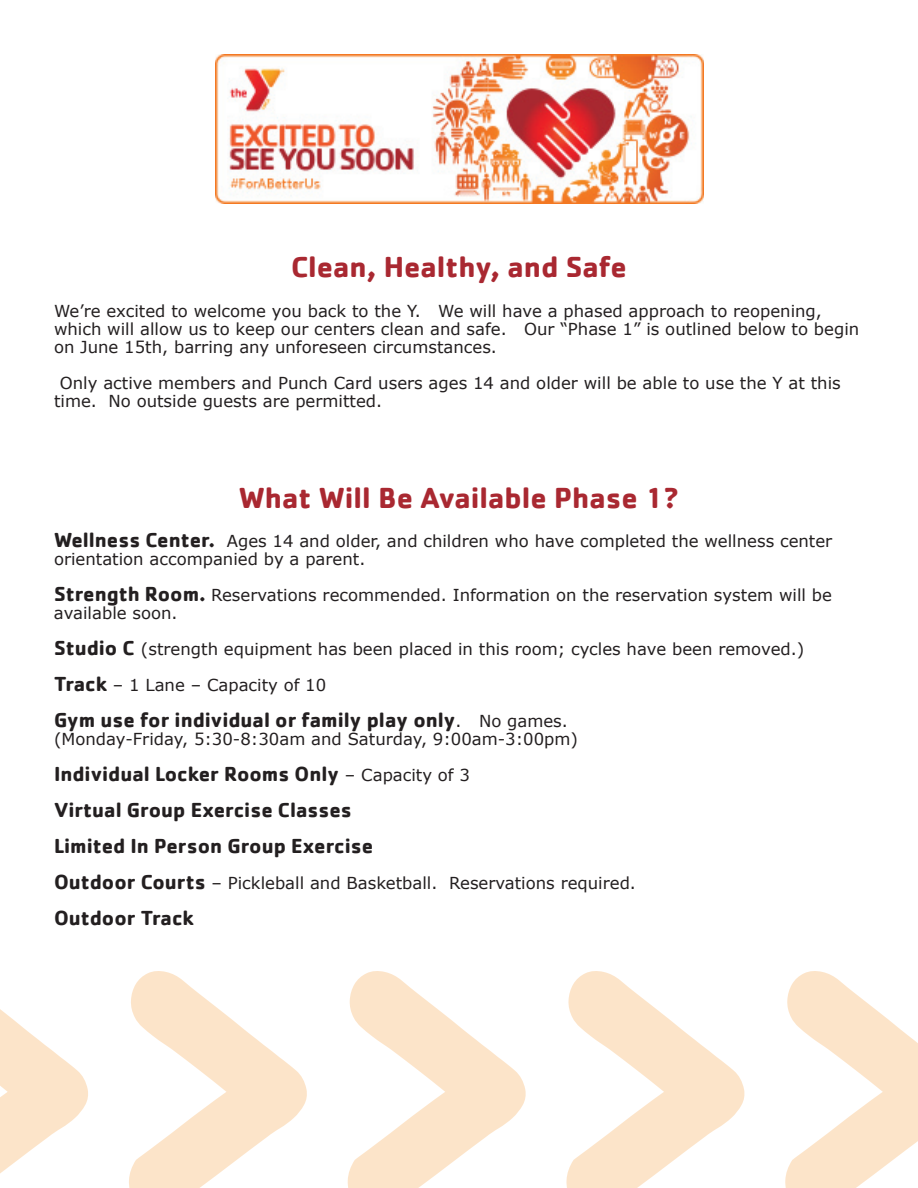
<style>
.page{position:relative;width:918px;height:1188px;background:#fff}
.page>*{position:absolute;margin:0;border:0;box-sizing:border-box;transform-origin:0 0}
.t1{font:700 30px "Cachet";color:#a92831}
.t2{font:700 21px/36px "Cachet";color:#231f20}
.t3{font:16.5px/18px "Verdana";color:#231f20}
.s1{font-family:"Cachet";font-weight:700;font-size:21px}
.s2{font-family:"Verdana";font-weight:400;font-size:16.5px}
</style>
<div class="page">
<img style="left:216px;top:54px;width:487px;height:150px">
<svg style="left:0;top:971px;width:918px;height:217px"></svg>
<h1 class="t1" style="left:291px;top:248px;width:337px">Clean, Healthy, and Safe</h1>
<p class="t3" style="left:54px;top:302px;width:807px">We’re excited to welcome you back to the Y. We will have a phased approach to reopening, which will allow us to keep our centers clean and safe. Our “Phase 1” is outlined below to begin on June 15th, barring any unforeseen circumstances.</p>
<p class="t3" style="left:54px;top:374px;width:788px;text-indent:6px">Only active members and Punch Card users ages 14 and older will be able to use the Y at this time. No outside guests are permitted.</p>
<h1 class="t1" style="left:239px;top:478px;width:442px">What Will Be Available Phase 1?</h1>
<p class="t3" style="left:54px;top:532px;width:780px"><span class="s1">Wellness Center.</span> Ages 14 and older, and children who have completed the wellness center orientation accompanied by a parent.</p>
<p class="t3" style="left:54px;top:586px;width:780px"><span class="s1">Strength Room.</span> Reservations recommended. Information on the reservation system will be available soon.</p>
<p class="t3" style="left:54px;top:631px;width:752px;line-height:36px"><span class="s1">Studio C</span> (strength equipment has been placed in this room; cycles have been removed.)<br><span class="s1">Track</span> – 1 Lane – Capacity of 10</p>
<p class="t2" style="left:54px;top:702px;width:515px">Gym use for individual or family play only<span class="s2">. No games.</span></p>
<p class="t3" style="left:54px;top:730px;width:526px">(Monday-Friday, 5:30-8:30am and Saturday, 9:00am-3:00pm)</p>
<p class="t2" style="left:54px;top:756px;width:418px">Individual Locker Rooms Only <span class="s2">– Capacity of 3<br></span>Virtual Group Exercise Classes<br>Limited In Person Group Exercise</p>
<p class="t3" style="left:54px;top:874px;width:583px"><span class="s1">Outdoor Courts</span> – Pickleball and Basketball. Reservations required.</p>
<p class="t2" style="left:54px;top:900px;width:141px">Outdoor Track</p>
</div>
